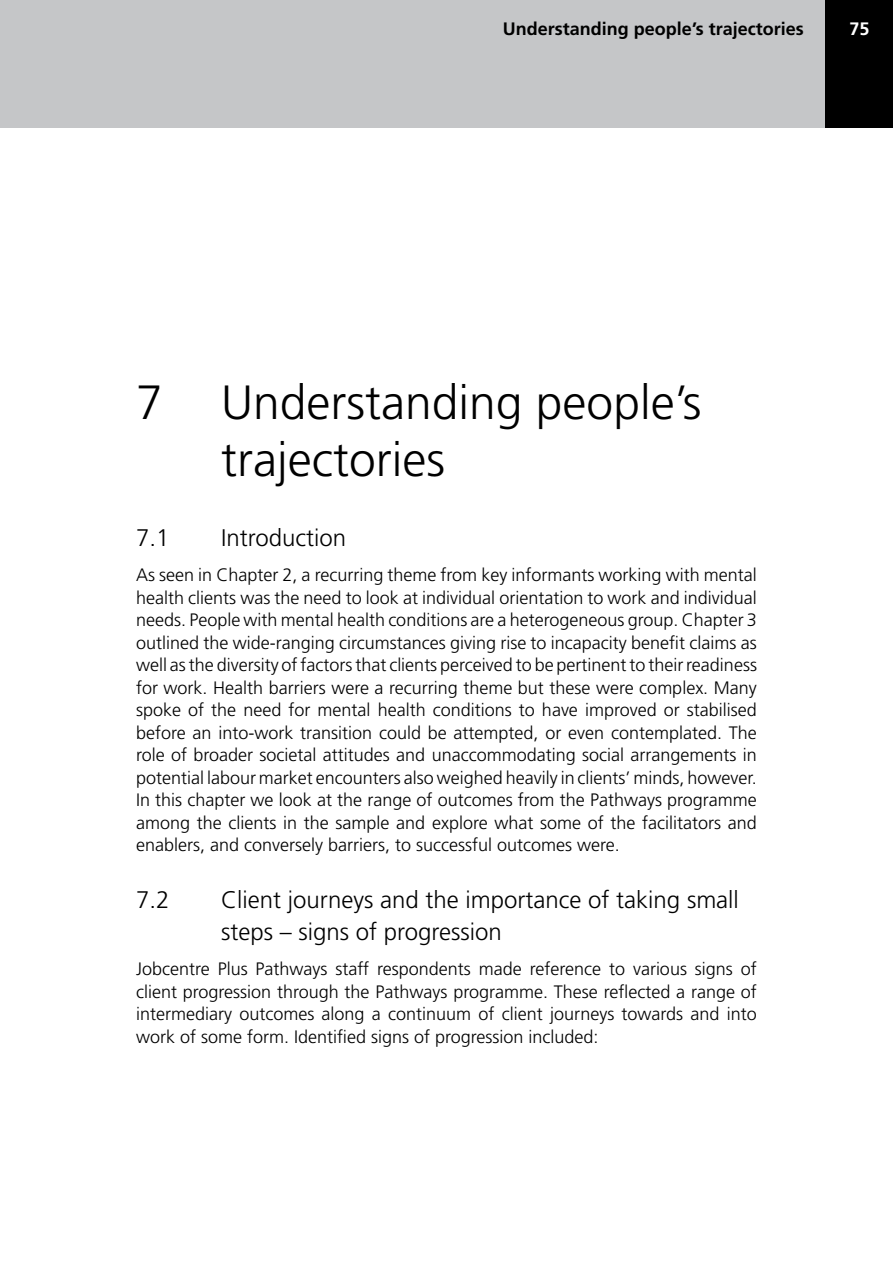
<style>
.page{position:relative;width:893px;height:1263px;background:#fff}
.page>*{position:absolute;margin:0;border:0;box-sizing:border-box;transform-origin:0 0}
.t1{font:300 48px/57.6px "Frutiger LT";color:#000}
.t2{font:300 24px/31.5px "Frutiger LT";color:#000}
.t3{font:300 18px/22.5px "Frutiger LT";color:#000;text-align:justify}
.t4{font:700 18px "Frutiger LT";color:#000}
.t5{font:700 18px "Frutiger LT";color:#fff}
</style>
<div class="page">
<div style="left:825px;top:0;width:68px;height:128px;background:#000"></div>
<div style="left:0;top:0;width:825px;height:128px;background:#c5c6c8"></div>
<p class="t4" style="left:503px;top:18px;width:302px">Understanding people’s trajectories</p>
<p class="t5" style="left:849px;top:18px;width:22px">75</p>
<h1 class="t1" style="left:221px;top:374px;width:482px;text-indent:-85px">7 Understanding people’s trajectories</h1>
<h2 class="t2" style="left:136px;top:522px;width:35px">7.1</h2>
<h2 class="t2" style="left:221px;top:522px;width:126px">Introduction</h2>
<p class="t3" style="left:136px;top:564px;width:622px">As seen in Chapter 2, a recurring theme from key informants working with mental health clients was the need to look at individual orientation to work and individual needs. People with mental health conditions are a heterogeneous group. Chapter 3 outlined the wide-ranging circumstances giving rise to incapacity benefit claims as well as the diversity of factors that clients perceived to be pertinent to their readiness for work. Health barriers were a recurring theme but these were complex. Many spoke of the need for mental health conditions to have improved or stabilised before an into-work transition could be attempted, or even contemplated. The role of broader societal attitudes and unaccommodating social arrangements in potential labour market encounters also weighed heavily in clients’ minds, however.<br>In this chapter we look at the range of outcomes from the Pathways programme among the clients in the sample and explore what some of the facilitators and enablers, and conversely barriers, to successful outcomes were.</p>
<h2 class="t2" style="left:136px;top:885px;width:35px">7.2</h2>
<h2 class="t2" style="left:221px;top:885px;width:519px">Client journeys and the importance of taking small steps – signs of progression</h2>
<p class="t3" style="left:136px;top:958px;width:622px">Jobcentre Plus Pathways staff respondents made reference to various signs of client progression through the Pathways programme. These reflected a range of intermediary outcomes along a continuum of client journeys towards and into work of some form. Identified signs of progression included:</p>
</div>
